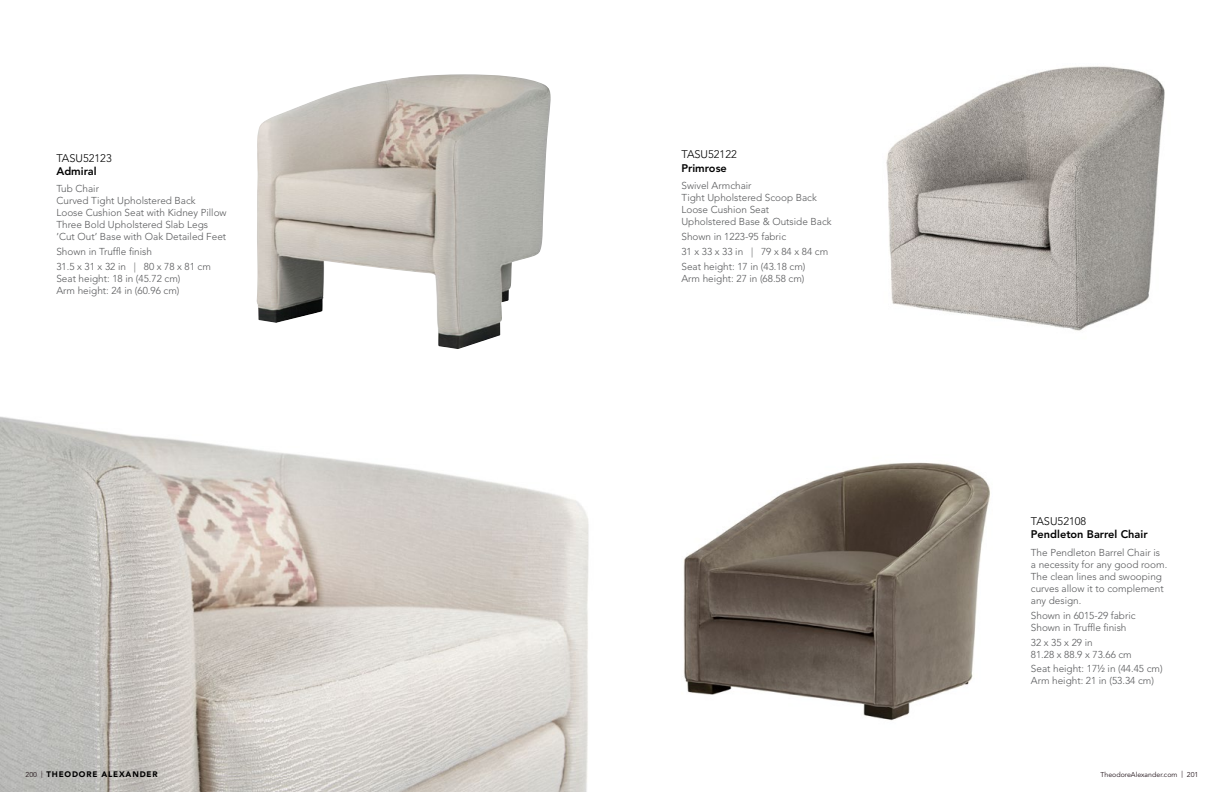
<style>
.page{position:relative;width:1224px;height:792px;background:#fff}
.page>*{position:absolute;margin:0;border:0;box-sizing:border-box;transform-origin:0 0}
.t1{font:800 11px "Avenir LT Std";color:#000}
.t2{font:300 11px "Avenir LT Std";color:#000}
.t3{font:300 10px/12px "Avenir LT Std";color:#58595b}
.t4{font:900 8px "Avenir LT Std";letter-spacing:.1em;color:#000}
.t5{font:7px "Avenir LT Std";color:#26181e}
.s1{font-weight:400;font-size:7px;color:#26181e}
</style>
<div class="page">
<img style="left:683px;top:462px;width:307px;height:259px">
<img style="left:886px;top:66px;width:279px;height:265px">
<img style="left:257px;top:74px;width:294px;height:275px">
<img style="left:0;top:416px;width:589px;height:376px">
<p class="t2" style="left:56px;top:151px;width:57px">TASU52123</p>
<p class="t1" style="left:56px;top:164px;width:42px">Admiral</p>
<p class="t3" style="left:56px;top:183px;width:172px">Tub Chair<br>Curved Tight Upholstered Back<br>Loose Cushion Seat with Kidney Pillow<br>Three Bold Upholstered Slab Legs ’Cut Out’ Base with Oak Detailed Feet</p>
<p class="t3" style="left:56px;top:244px;width:156px;line-height:14.8px">Shown in Truffle finish<br>31.5 x 31 x 32 in | 80 x 78 x 81 cm</p>
<p class="t3" style="left:56px;top:273px;width:126px">Seat height: 18 in (45.72 cm)<br>Arm height: 24 in (60.96 cm)</p>
<p class="t2" style="left:681px;top:148px;width:57px">TASU52122</p>
<p class="t1" style="left:681px;top:161px;width:47px">Primrose</p>
<p class="t3" style="left:681px;top:180px;width:152px">Swivel Armchair<br>Tight Upholstered Scoop Back<br>Loose Cushion Seat<br>Upholstered Base &amp; Outside Back</p>
<p class="t3" style="left:681px;top:229px;width:148px;line-height:14.8px">Shown in 1223-95 fabric<br>31 x 33 x 33 in | 79 x 84 x 84 cm<br>Seat height: 17 in (43.18 cm)</p>
<p class="t3" style="left:681px;top:272px;width:125px">Arm height: 27 in (68.58 cm)</p>
<p class="t2" style="left:1031px;top:515px;width:57px">TASU52108</p>
<p class="t1" style="left:1031px;top:528px;width:118px">Pendleton Barrel Chair</p>
<p class="t3" style="left:1031px;top:546px;width:138px">The Pendleton Barrel Chair is a necessity for any good room.<br>The clean lines and swooping curves allow it to complement any design.</p>
<p class="t3" style="left:1031px;top:609px;width:106px">Shown in 6015-29 fabric<br>Shown in Truffle finish</p>
<p class="t3" style="left:1031px;top:636px;width:102px">32 x 35 x 29 in<br>81.28 x 88.9 x 73.66 cm</p>
<p class="t3" style="left:1031px;top:663px;width:133px">Seat height: 17½ in (44.45 cm)<br>Arm height: 21 in (53.34 cm)</p>
<p class="t4" style="left:26px;top:770px;width:134px"><span class="s1">200 |</span> THEODORE ALEXANDER</p>
<p class="t5" style="left:1100px;top:770px;width:100px">TheodoreAlexander.com | 201</p>
</div>
